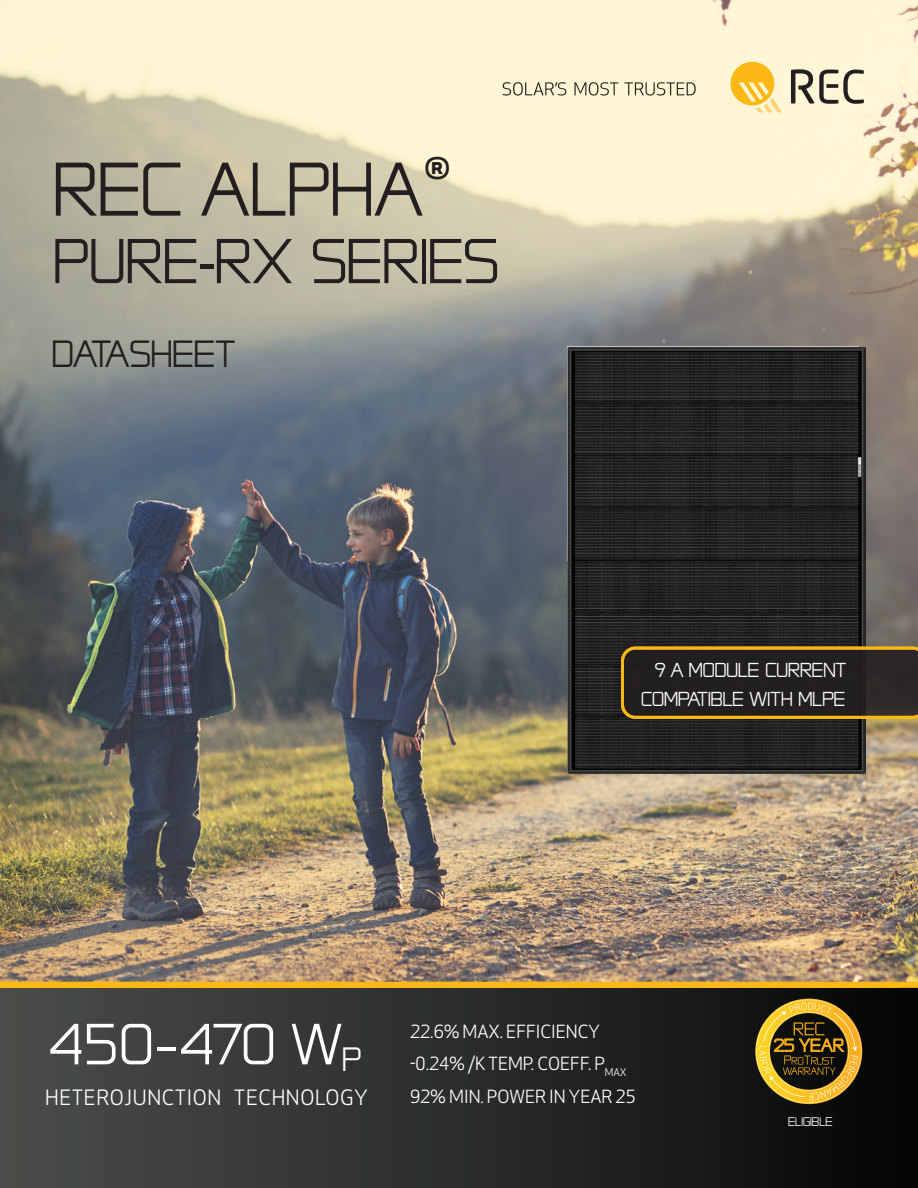
<style>
.page{position:relative;width:918px;height:1188px;background:#fff}
.page>*{position:absolute;margin:0;border:0;box-sizing:border-box;transform-origin:0 0}
.t1{font:90px "REC Tech 2011";color:#231f20}
.t2{font:75px "REC Tech 2011";color:#231f20}
.t3{font:68.85px "REC Tech 2011";letter-spacing:.01em;color:#fff}
.t4{font:45px "REC Tech 2011";color:#231f20}
.t5{font:500 34.95px "Apex New";color:#231f20}
.t6{font:24px/28.8px "REC Tech 2011";color:#fff;text-align:center}
.t7{font:20.7px "Apex New";letter-spacing:.03em;color:#fff}
.t8{font:17.7px/32.5px "Apex New";color:#fff}
.t9{font:14.85px "REC Tech 2011";color:#fff}
</style>
<div class="page">
<img style="left:0;top:0;width:918px;height:982px">
<svg style="left:730px;top:62px;width:52px;height:50px;background:#fcd672"></svg>
<svg style="left:791px;top:69px;width:73px;height:35px;background:#b0a994"></svg>
<svg style="left:503px;top:82px;width:63px;height:14px"></svg>
<svg style="left:574px;top:82px;width:44px;height:14px"></svg>
<svg style="left:625px;top:82px;width:71px;height:14px"></svg>
<img style="left:568px;top:346px;width:298px;height:428px">
<div style="left:0;top:985px;width:918px;height:203px;background:linear-gradient(to right,#4c4f4c,#060707)"></div>
<div style="left:0;top:982px;width:918px;height:6px;background:#fcb814"></div>
<svg style="left:755px;top:999px;width:107px;height:105px;background:#765e1f"></svg>
<svg style="left:621px;top:647px;width:297px;height:72px;background:#382e1f"></svg>
<h1 class="t1" style="left:53px;top:148px;width:372px">REC ALPHA</h1>
<h3 class="t5" style="left:424px;top:143px;width:29px">®</h3>
<h2 class="t2" style="left:53px;top:226px;width:447px">PURE-RX SERIES</h2>
<h3 class="t4" style="left:52px;top:333px;width:186px">DATASHEET</h3>
<h3 class="t6" style="left:641px;top:655px;width:207px">9 A MODULE CURRENT<br>COMPATIBLE WITH MLPE</h3>
<h3 class="t3" style="left:49px;top:1012px;width:314px">450–470 W<sub>P</sub></h3>
<p class="t7" style="left:45px;top:1085px;width:324px">HETEROJUNCTION TECHNOLOGY</p>
<p class="t8" style="left:410px;top:1015px;width:227px">22.6% MAX. EFFICIENCY -0.24% /K TEMP. COEFF. P<sub>MAX<br></sub>92% MIN. POWER IN YEAR 25</p>
<p class="t9" style="left:788px;top:1115px;width:46px">ELIGIBLE</p>
</div>
